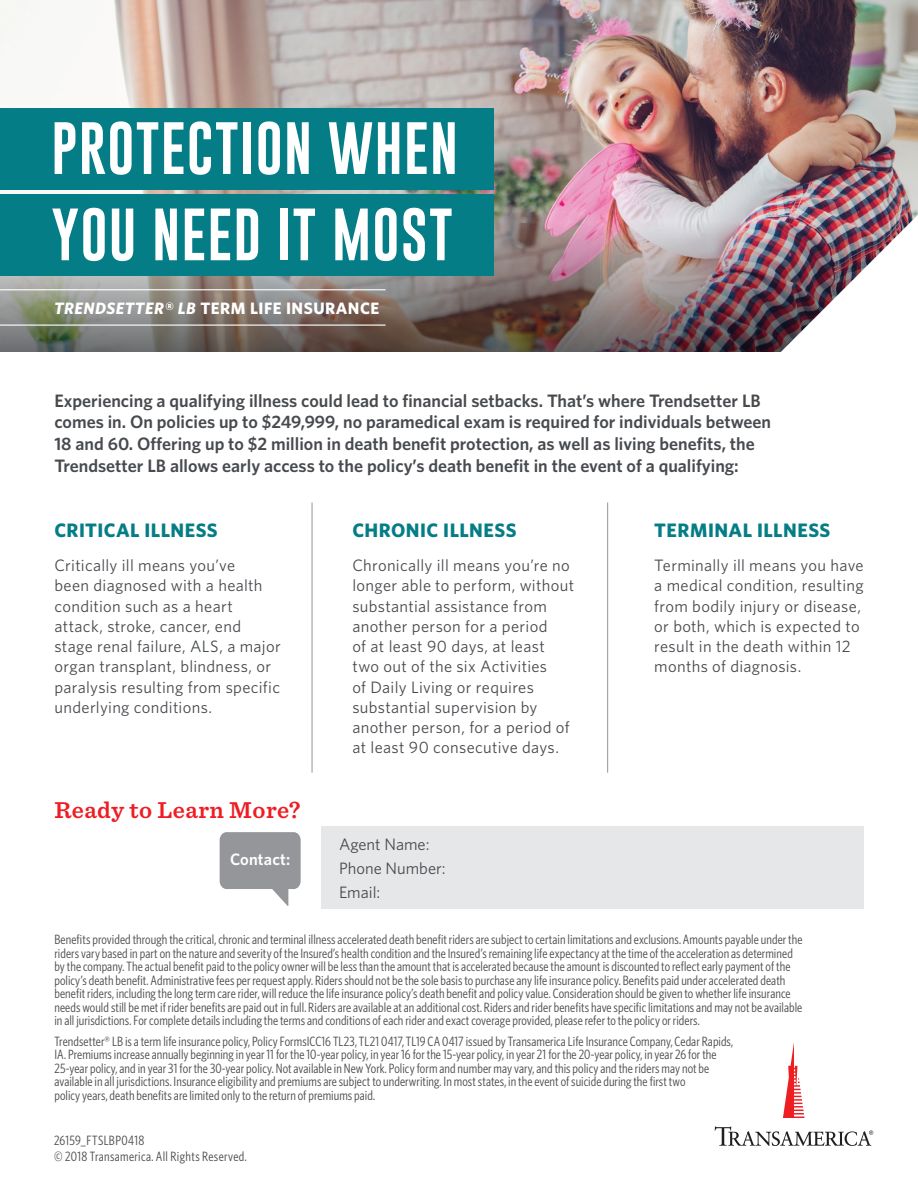
<style>
.page{position:relative;width:918px;height:1188px;background:#fff}
.page>*{position:absolute;margin:0;border:0;box-sizing:border-box;transform-origin:0 0}
.t1{font:54px "Gobold";letter-spacing:.02em;color:#fff}
.t2{font:600 24px "Sentinel";letter-spacing:.02em;color:#ee1d23}
.TA_Head2{font:700 19.5px "Whitney";letter-spacing:.02em;color:#057d86}
.t3{font:600 18px/21.8px "Whitney";color:#474a4e}
.TA_Head2-2{font:16.5px/20.2px "Whitney";letter-spacing:.02em;color:#474a4e}
.t4{font:700 16.5px "Whitney";letter-spacing:.03em;color:#fff}
.TA_Head2-3{font:16.5px/24px "Whitney";color:#474a4e}
.t5{font:600 16.5px "Whitney";letter-spacing:.01em;color:#fff}
.Body_Copy{font:13.5px/13.5px "Whitney Condensed";letter-spacing:.005em;color:#4b4c4d}
.Body_Copy-2{font:13.5px "Whitney Condensed";letter-spacing:.025em;color:#4b4c4d}
.s1{font-style:italic}
</style>
<div class="page">
<img style="left:0;top:0;width:918px;height:192px">
<img style="left:0;top:192px;width:918px;height:159px">
<img style="left:771px;top:215px;width:147px;height:137px">
<svg style="left:783px;top:1042px;width:22px;height:76px"></svg>
<svg style="left:715px;top:1126px;width:158px;height:20px"></svg>
<div style="left:0;top:108px;width:494px;height:81px;background:#057d86"></div>
<div style="left:0;top:194px;width:494px;height:81px;background:#057d86"></div>
<hr style="left:0;top:289px;width:386px;height:1px;background:#fff">
<hr style="left:0;top:325px;width:386px;height:1px;background:#fff">
<hr style="left:312px;top:502px;width:1px;height:271px;background:#939598">
<hr style="left:607px;top:502px;width:1px;height:271px;background:#939598">
<svg style="left:220px;top:832px;width:81px;height:74px"></svg>
<div style="left:321px;top:826px;width:543px;height:83px;background:#e6e7e9"></div>
<p class="t1" style="left:51px;top:114px;width:408px">PROTECTION WHEN</p>
<p class="t1" style="left:51px;top:200px;width:403px">YOU NEED IT MOST</p>
<p class="t4" style="left:54px;top:297px;width:327px"><span class="s1">TRENDSETTER® LB</span> TERM LIFE INSURANCE</p>
<p class="t3" style="left:54px;top:389px;width:718px">Experiencing a qualifying illness could lead to financial setbacks. That’s where Trendsetter LB comes in. On policies up to $249,999, no paramedical exam is required for individuals between 18 and 60. Offering up to $2 million in death benefit protection, as well as living benefits, the Trendsetter LB allows early access to the policy’s death benefit in the event of a qualifying:</p>
<p class="TA_Head2" style="left:54px;top:518px;width:165px">CRITICAL ILLNESS</p>
<p class="TA_Head2-2" style="left:54px;top:555px;width:228px">Critically ill means you’ve<br>been diagnosed with a health condition such as a heart attack, stroke, cancer, end stage renal failure, ALS, a major organ transplant, blindness, or paralysis resulting from specific underlying conditions.</p>
<p class="t2" style="left:54px;top:791px;width:247px">Ready to Learn More?</p>
<p class="t5" style="left:230px;top:848px;width:62px">Contact:</p>
<p class="TA_Head2" style="left:352px;top:518px;width:166px">CHRONIC ILLNESS</p>
<p class="TA_Head2-2" style="left:352px;top:555px;width:223px">Chronically ill means you’re no longer able to perform, without substantial assistance from another person for a period<br>of at least 90 days, at least two out of the six Activities<br>of Daily Living or requires substantial supervision by another person, for a period of at least 90 consecutive days.</p>
<p class="TA_Head2-3" style="left:339px;top:832px;width:108px">Agent Name:<br>Phone Number:</p>
<p class="TA_Head2-2" style="left:339px;top:882px;width:43px">Email:</p>
<p class="TA_Head2" style="left:654px;top:518px;width:178px">TERMINAL ILLNESS</p>
<p class="TA_Head2-2" style="left:654px;top:555px;width:211px">Terminally ill means you have a medical condition, resulting from bodily injury or disease, or both, which is expected to result in the death within 12 months of diagnosis.</p>
<p class="Body_Copy" style="left:54px;top:932px;width:750px">Benefits provided through the critical, chronic and terminal illness accelerated death benefit riders are subject to certain limitations and exclusions. Amounts payable under the riders vary based in part on the nature and severity of the Insured’s health condition and the Insured’s remaining life expectancy at the time of the acceleration as determined by the company. The actual benefit paid to the policy owner will be less than the amount that is accelerated because the amount is discounted to reflect early payment of the policy’s death benefit. Administrative fees per request apply. Riders should not be the sole basis to purchase any life insurance policy. Benefits paid under accelerated death benefit riders, including the long term care rider, will reduce the life insurance policy’s death benefit and policy value. Consideration should be given to whether life insurance needs would still be met if rider benefits are paid out in full. Riders are available at an additional cost. Riders and rider benefits have specific limitations and may not be available in all jurisdictions. For complete details including the terms and conditions of each rider and exact coverage provided, please refer to the policy or riders.</p>
<p class="Body_Copy" style="left:54px;top:1034px;width:680px">Trendsetter® LB is a term life insurance policy, Policy FormsICC16 TL23, TL21 0417, TL19 CA 0417 issued by Transamerica Life Insurance Company, Cedar Rapids, IA. Premiums increase annually beginning in year 11 for the 10-year policy, in year 16 for the 15-year policy, in year 21 for the 20-year policy, in year 26 for the 25-year policy, and in year 31 for the 30-year policy. Not available in New York. Policy form and number may vary, and this policy and the riders may not be available in all jurisdictions. Insurance eligibility and premiums are subject to underwriting. In most states, in the event of suicide during the first two<br>policy years, death benefits are limited only to the return of premiums paid.</p>
<p class="Body_Copy" style="left:54px;top:1133px;width:92px">26159_FTSLBP0418</p>
<p class="Body_Copy-2" style="left:54px;top:1148px;width:194px">© 2018 Transamerica. All Rights Reserved.</p>
</div>
